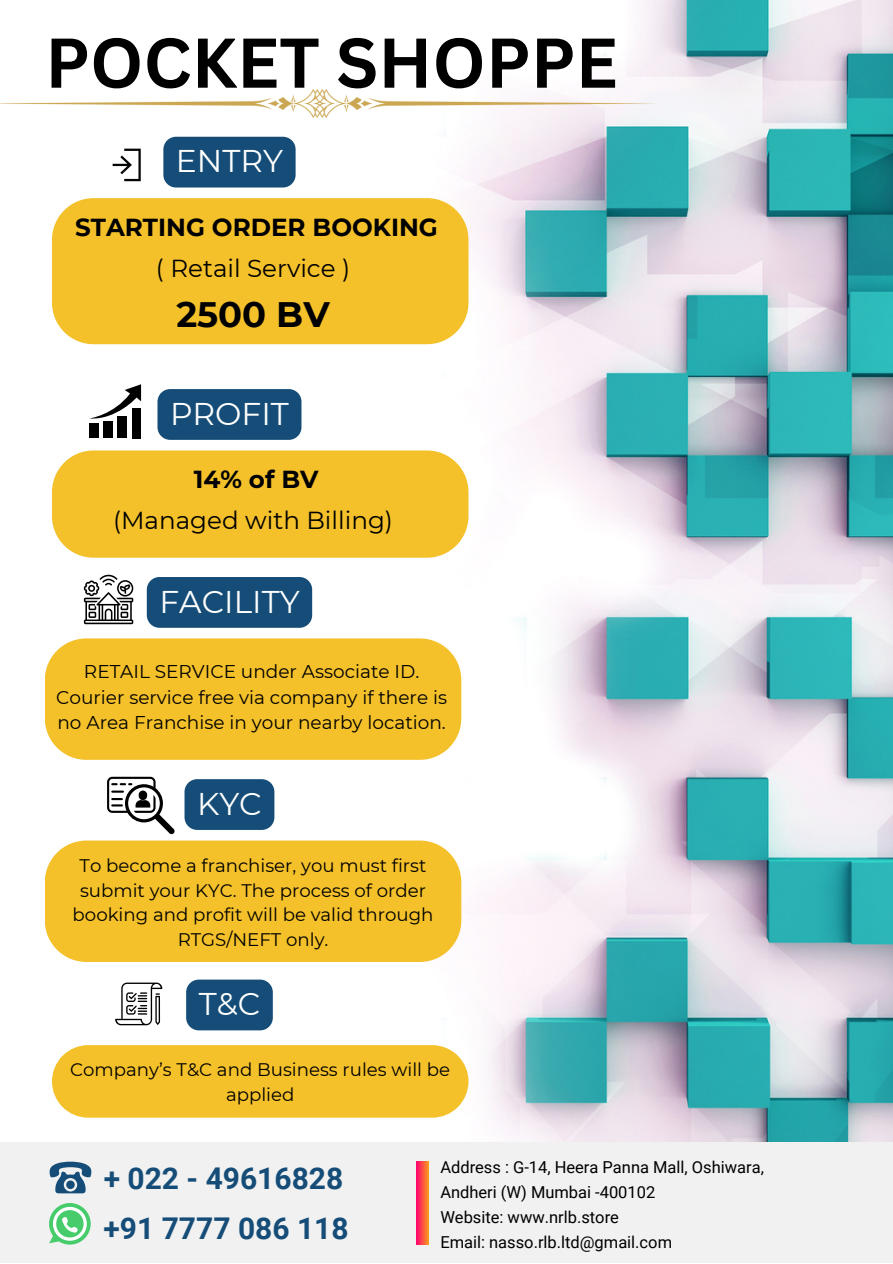
<style>
.page{position:relative;width:893px;height:1264px;background:#fff}
.page>*{position:absolute;margin:0;border:0;box-sizing:border-box;transform-origin:0 0}
.t1{font:700 68.7px "Canva Sans";color:#000}
.t2{font:700 35.4px "Montserrat";color:#000}
.t3{font:31.35px "Montserrat";color:#fff}
.t4{font:700 30px "Roboto";color:#154d78}
.t5{font:24.6px "Montserrat";color:#000}
.t6{font:700 24.6px "Montserrat";color:#000}
.t7{font:18.45px/25.5px "Montserrat";color:#000;text-align:center}
.t8{font:18.15px/24.8px "Montserrat";color:#000;text-align:center}
.t9{font:16.5px "Roboto";color:#000}
</style>
<div class="page">
<img style="left:45px;top:0;width:847px;height:1142px">
<svg style="left:113px;top:149px;width:28px;height:32px"></svg>
<div style="left:52px;top:198px;width:416px;height:146px;background:#f4c12a;border-radius:42px"></div>
<div style="left:52px;top:450px;width:416px;height:107px;background:#f4c12a;border-radius:42px"></div>
<div style="left:89px;top:423px;width:9px;height:15px;background:#000"></div>
<div style="left:103px;top:421px;width:10px;height:17px;background:#000"></div>
<div style="left:118px;top:416px;width:9px;height:22px;background:#000"></div>
<div style="left:132px;top:408px;width:9px;height:30px;background:#000"></div>
<svg style="left:89px;top:384px;width:52px;height:36px"></svg>
<div style="left:45px;top:638px;width:416px;height:121px;background:#f4c12a;border-radius:42px"></div>
<div style="left:45px;top:840px;width:416px;height:122px;background:#f4c12a;border-radius:42px"></div>
<svg style="left:107px;top:776px;width:67px;height:58px"></svg>
<svg style="left:84px;top:574px;width:49px;height:50px"></svg>
<div style="left:52px;top:1045px;width:416px;height:72px;background:#f4c12a"></div>
<svg style="left:115px;top:982px;width:47px;height:43px"></svg>
<img style="left:0;top:89px;width:656px;height:28px">
<div style="left:163px;top:137px;width:132px;height:50px;background:#154d78;border-radius:13px"></div>
<div style="left:157px;top:389px;width:144px;height:51px;background:#154d78;border-radius:13px"></div>
<div style="left:147px;top:577px;width:165px;height:51px;background:#154d78;border-radius:13px"></div>
<div style="left:184px;top:779px;width:90px;height:51px;background:#154d78;border-radius:13px"></div>
<div style="left:186px;top:979px;width:87px;height:51px;background:#154d78;border-radius:13px"></div>
<div style="left:0;top:1142px;width:892px;height:120px;background:#f1f1f1"></div>
<svg style="left:416px;top:1161px;width:12px;height:83px"></svg>
<svg style="left:49px;top:1161px;width:43px;height:32px"></svg>
<svg style="left:49px;top:1203px;width:42px;height:41px"></svg>
<p class="t1" style="left:45px;top:14px;width:574px">POCKET SHOPPE</p>
<p class="t3" style="left:176px;top:142px;width:109px">ENTRY</p>
<p class="t6" style="left:75px;top:212px;width:364px">STARTING ORDER BOOKING</p>
<p class="t5" style="left:156px;top:253px;width:196px">( Retail Service )</p>
<p class="t2" style="left:176px;top:293px;width:155px">2500 BV</p>
<p class="t3" style="left:170px;top:394px;width:120px">PROFIT</p>
<p class="t6" style="left:194px;top:464px;width:126px">14% of BV</p>
<p class="t5" style="left:113px;top:505px;width:281px">(Managed with Billing)</p>
<p class="t3" style="left:159px;top:582px;width:142px">FACILITY</p>
<p class="t7" style="left:56px;top:659px;width:392px">RETAIL SERVICE under Associate ID.<br>Courier service free via company if there is no Area Franchise in your nearby location.</p>
<p class="t3" style="left:197px;top:784px;width:66px">KYC</p>
<p class="t8" style="left:73px;top:853px;width:362px">To become a franchiser, you must first submit your KYC. The process of order booking and profit will be valid through<br>RTGS/NEFT only.</p>
<p class="t3" style="left:199px;top:984px;width:63px">T&amp;C</p>
<p class="t8" style="left:70px;top:1057px;width:381px">Company’s T&amp;C and Business rules will be applied</p>
<p class="t4" style="left:104px;top:1161px;width:241px">+ 022 - 49616828</p>
<p class="t4" style="left:103px;top:1210px;width:247px">+91 7777 086 118</p>
<p class="t9" style="left:440px;top:1157px;width:325px">Address : G-14, Heera Panna Mall, Oshiwara,</p>
<p class="t9" style="left:440px;top:1207px;width:180px">Website: www.nrlb.store</p>
<p class="t9" style="left:440px;top:1182px;width:216px">Andheri (W) Mumbai -400102</p>
<p class="t9" style="left:440px;top:1232px;width:233px">Email: nasso.rlb.ltd@gmail.com</p>
</div>
